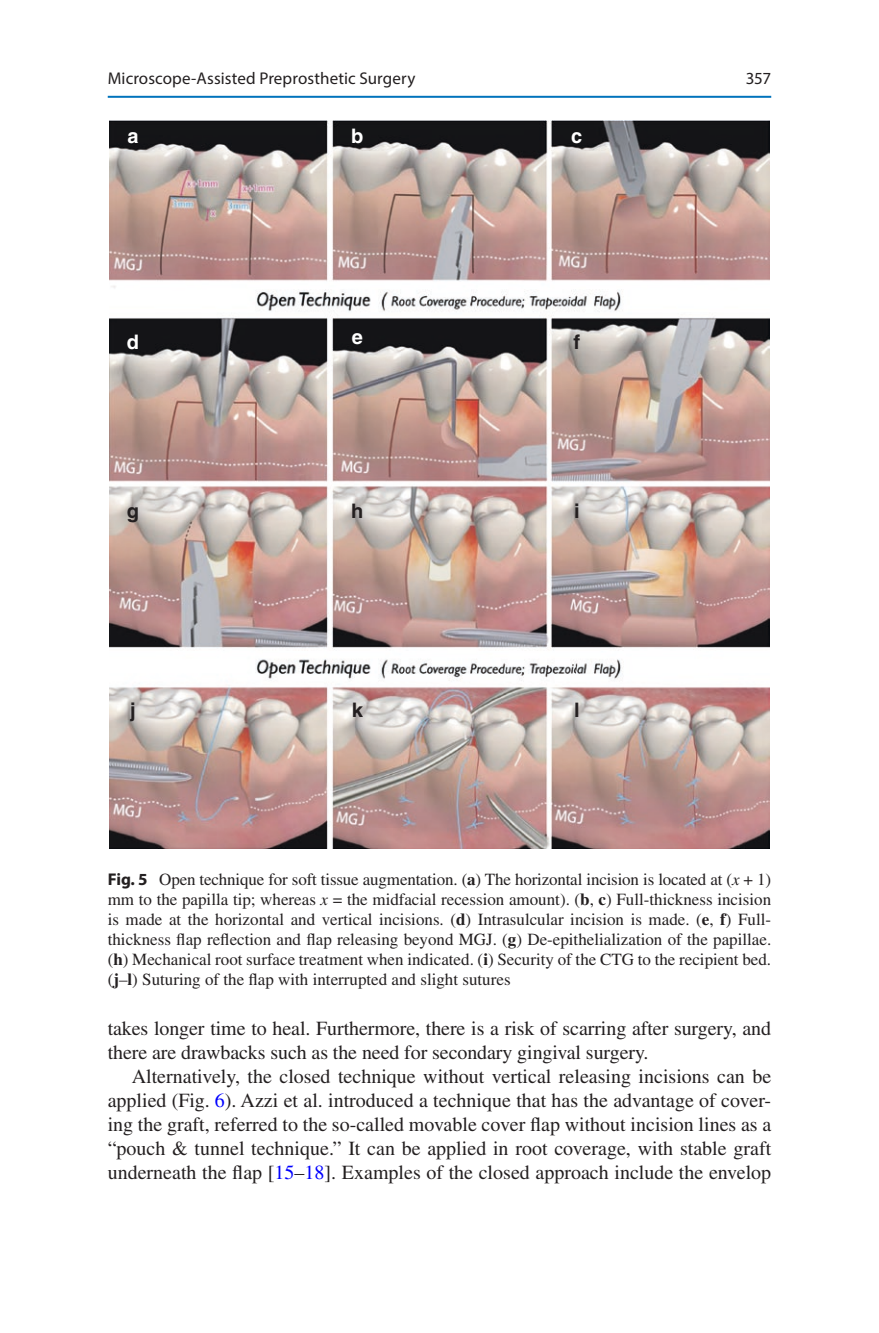
<style>
.page{position:relative;width:879px;height:1333px;background:#fff}
.page>*{position:absolute;margin:0;border:0;box-sizing:border-box;transform-origin:0 0}
.Text{font:20px/24px "Times LT Std";color:#231f20;text-align:justify}
.Text_flush{font:20px/24px "Times LT Std";letter-spacing:-.005em;color:#231f20}
.t1{font:20px "Helvetica Bold 2";color:#231f20}
.t2{font:20px "Helvetica Bold 2";color:#fff}
.t3{font:17px/20px "Times LT Std";color:#231f20;text-align:justify}
.t4{font:17px "Myriad Pro";letter-spacing:.005em;color:#231f20}
.s1{font-family:"Myriad Pro";font-weight:700}
.s2{font-weight:700}
.s3{font-style:italic}
.s4{color:#00f}
</style>
<div class="page">
<img style="left:109px;top:121px;width:660px;height:727px">
<hr style="left:108px;top:96px;width:663px;height:2px;background:#0073bc">
<p class="t4" style="left:108px;top:68px;width:309px">Microscope-Assisted Preprosthetic Surgery</p>
<p class="t2" style="left:127px;top:124px;width:13px">a</p>
<p class="t2" style="left:351px;top:124px;width:14px">b</p>
<p class="t2" style="left:571px;top:124px;width:13px">c</p>
<p class="t2" style="left:127px;top:330px;width:14px">d</p>
<p class="t2" style="left:352px;top:324px;width:13px">e</p>
<p class="t1" style="left:573px;top:330px;width:8px">f</p>
<p class="t1" style="left:127px;top:498px;width:14px">g</p>
<p class="t1" style="left:351px;top:498px;width:14px">h</p>
<p class="t1" style="left:574px;top:498px;width:7px">i</p>
<p class="t1" style="left:130px;top:698px;width:7px">j</p>
<p class="t1" style="left:352px;top:698px;width:13px">k</p>
<p class="t1" style="left:574px;top:698px;width:7px">l</p>
<p class="t4" style="left:745px;top:68px;width:27px">357</p>
<p class="t3" style="left:108px;top:869px;width:665px"><span class="s1">Fig. 5</span> Open technique for soft tissue augmentation. (<span class="s2">a</span>) The horizontal incision is located at (<span class="s3">x</span> + 1) mm to the papilla tip; whereas <span class="s3">x</span> = the midfacial recession amount). (<span class="s2">b</span>, <span class="s2">c</span>) Full-thickness incision is made at the horizontal and vertical incisions. (<span class="s2">d</span>) Intrasulcular incision is made. (<span class="s2">e</span>, <span class="s2">f</span>) Full&shy;thickness flap reflection and flap releasing beyond MGJ. (<span class="s2">g</span>) De-epithelialization of the papillae. (<span class="s2">h</span>) Mechanical root surface treatment when indicated. (<span class="s2">i</span>) Security of the CTG to the recipient bed. (<span class="s2">j</span>–<span class="s2">l</span>) Suturing of the flap with interrupted and slight sutures</p>
<p class="Text_flush" style="left:108px;top:1016px;width:665px">takes longer time to heal. Furthermore, there is a risk of scarring after surgery, and there are drawbacks such as the need for secondary gingival surgery.</p>
<p class="Text" style="left:108px;top:1064px;width:665px;text-indent:24px">Alternatively, the closed technique without vertical releasing incisions can be applied (Fig. <span class="s4">6</span>). Azzi et al. introduced a technique that has the advantage of cover&shy;ing the graft, referred to the so-called movable cover flap without incision lines as a “pouch &amp; tunnel technique.” It can be applied in root coverage, with stable graft underneath the flap [<span class="s4">15</span>–<span class="s4">18</span>]. Examples of the closed approach include the envelop</p>
</div>
